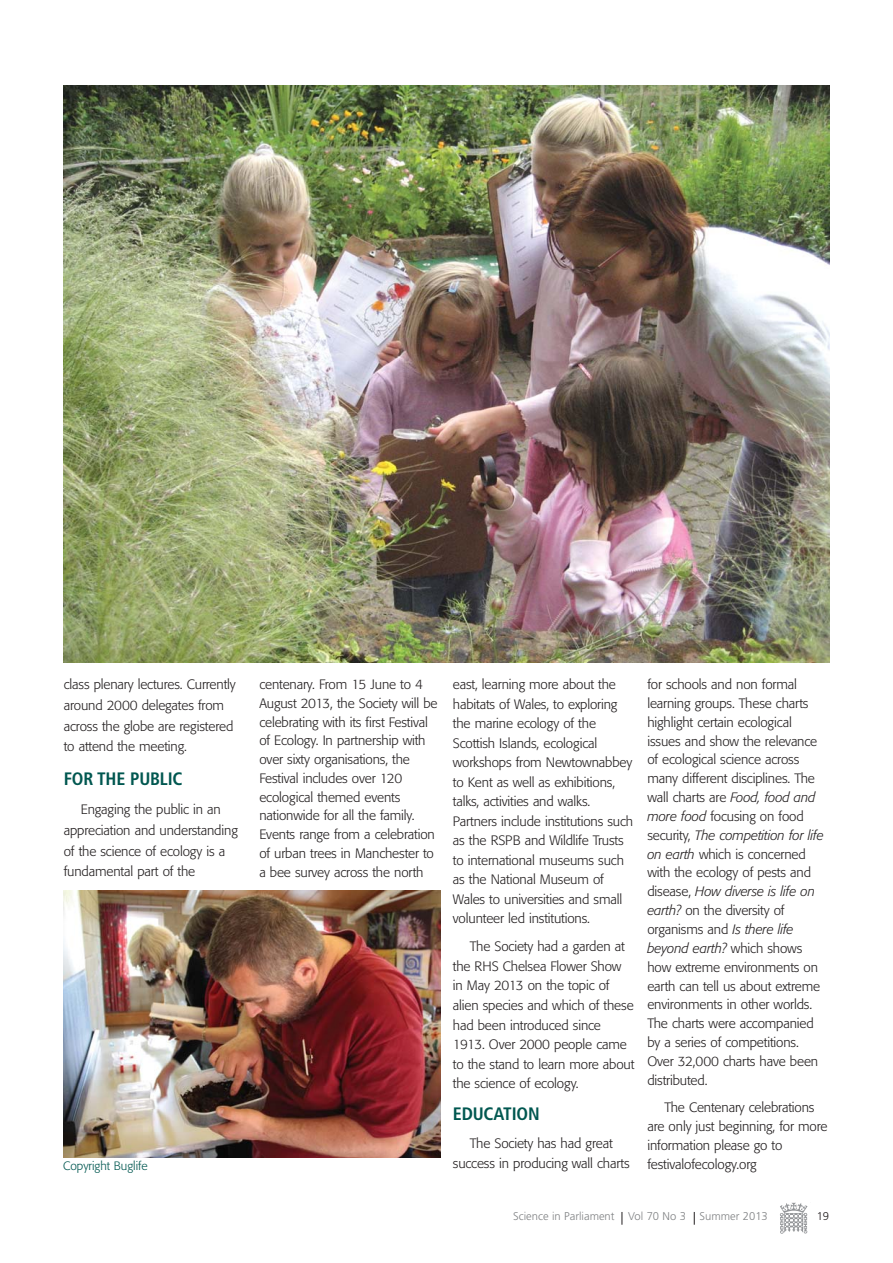
<style>
.page{position:relative;width:893px;height:1263px;background:#fff}
.page>*{position:absolute;margin:0;border:0;box-sizing:border-box;transform-origin:0 0}
.t1{font:700 condensed 18px "Frutiger";letter-spacing:-.01em;color:#005750}
.t2{font:300 13.5px/18.9px "Formata";letter-spacing:-.01em;color:#231f20}
.t3{font:300 12px "Formata";color:#005750}
.t4{font:300 11.25px "Frutiger";color:#808284}
.t5{font:300 11.25px "Frutiger";color:#231f20}
.s1{font-style:italic}
</style>
<div class="page">
<img style="left:63px;top:85px;width:767px;height:1149px">
<p class="t2" style="left:647px;top:676px;width:178px">for schools and non formal learning groups. These charts highlight certain ecological issues and show the relevance of ecological science across many different disciplines. The wall charts are <span class="s1">Food, food and more food</span> focusing on food security, <span class="s1">The competition for life on earth</span> which is concerned with the ecology of pests and disease, <span class="s1">How diverse is life on earth?</span> on the diversity of organisms and <span class="s1">Is there life beyond earth?</span> which shows how extreme environments on earth can tell us about extreme environments in other worlds.<br>The charts were accompanied by a series of competitions.<br>Over 32,000 charts have been distributed.</p>
<p class="t2" style="left:647px;top:1099px;width:182px;text-indent:17px">The Centenary celebrations are only just beginning, for more information please go to</p>
<p class="t2" style="left:64px;top:675px;width:174px;line-height:20.7px">class plenary lectures. Currently around 2000 delegates from across the globe are registered to attend the meeting.</p>
<h1 class="t1" style="left:64px;top:771px;width:120px">FOR THE PUBLIC</h1>
<p class="t2" style="left:64px;top:800px;width:176px;line-height:20.7px;text-indent:17px">Engaging the public in an appreciation and understanding of the science of ecology is a fundamental part of the</p>
<p class="t2" style="left:259px;top:676px;width:180px">centenary. From 15 June to 4<br>August 2013, the Society will be celebrating with its first Festival of Ecology. In partnership with over sixty organisations, the<br>Festival includes over 120 ecological themed events nationwide for all the family.<br>Events range from a celebration of urban trees in Manchester to a bee survey across the north</p>
<p class="t2" style="left:453px;top:675px;width:182px;line-height:19.5px">east, learning more about the habitats of Wales, to exploring the marine ecology of the<br>Scottish Islands, ecological workshops from Newtownabbey to Kent as well as exhibitions, talks, activities and walks.<br>Partners include institutions such as the RSPB and Wildlife Trusts to international museums such as the National Museum of<br>Wales to universities and small volunteer led institutions.</p>
<p class="t2" style="left:453px;top:938px;width:183px;line-height:19.5px;text-indent:17px">The Society had a garden at the RHS Chelsea Flower Show in May 2013 on the topic of alien species and which of these had been introduced since<br>1913. Over 2000 people came to the stand to learn more about the science of ecology.</p>
<h1 class="t1" style="left:453px;top:1107px;width:88px">EDUCATION</h1>
<p class="t2" style="left:453px;top:1135px;width:178px;line-height:19.5px;text-align:center">The Society has had great success in producing wall charts</p>
<p class="t3" style="left:63px;top:1160px;width:86px">Copyright Buglife</p>
<p class="t2" style="left:647px;top:1155px;width:111px">festivalofecology.org</p>
<p class="t4" style="left:513px;top:1212px;width:256px">Science in Parliament Vol 70 No 3 Summer 2013</p>
<p class="t5" style="left:817px;top:1212px;width:14px">19</p>
</div>
